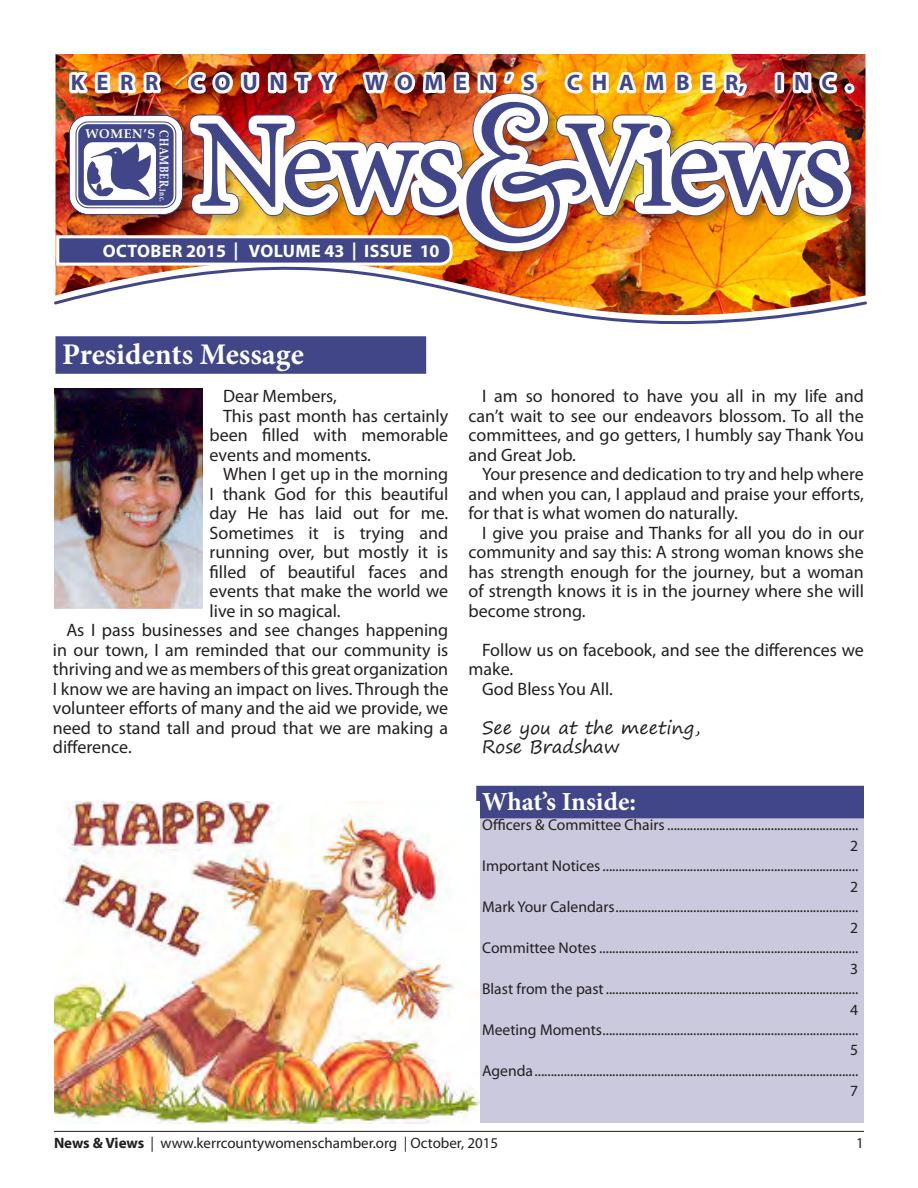
<style>
.page{position:relative;width:918px;height:1188px;background:#fff}
.page>*{position:absolute;margin:0;border:0;box-sizing:border-box;transform-origin:0 0}
.t1{font:187.35px "Rochester";color:#414688}
.t2{font:126.3px "Minion Pro";letter-spacing:-.03em;color:#414688}
.KCWC_Article_Header{font:700 30px "Minion Pro";color:#fff}
.KCWC_Article_Header-2{font:700 26.1px "Minion Pro";color:#fff}
.t3{font:700 22.5px "Myriad Pro";letter-spacing:.52em;color:#414688}
.KCWC_Body{font:18px/19.5px "Myriad Pro";color:#231f20;text-align:justify}
.KCWC_Body-2{font:18px "Segoe Print";color:#231f20}
.t4{font:700 18px "Myriad Pro";letter-spacing:.02em;color:#fff}
.What_s_Inside_Items{font:15.6px/20.4px "Myriad Pro";color:#231f20;text-align:right}
.t5{font:15px "Myriad Pro";color:#231f20}
.t6{font:700 12.6px "Book Antiqua";letter-spacing:.055em;color:#fff;scale:.79 1}
.t7{font:700 12.6px "Book Antiqua";letter-spacing:.055em;color:#fff}
.s1{font-size:8.25px}
.s2{font-weight:700}
</style>
<div class="page">
<hr style="left:54px;top:1131px;width:810px;height:1px;background:#231f20">
<img style="left:54px;top:389px;width:149px;height:220px">
<div style="left:476px;top:791px;width:388px;height:332px;background:#cbc9dd"></div>
<div style="left:476px;top:786px;width:388px;height:32px;background:#414688"></div>
<svg style="left:54px;top:195px;width:813px;height:179px"></svg>
<div style="left:845px;top:83px;width:10px;height:11px;border:6px solid #fff;border-radius:50%"></div>
<img style="left:55px;top:54px;width:797px;height:213px">
<img style="left:54px;top:801px;width:425px;height:322px">
<p class="t3" style="left:71px;top:68px;width:89px">KERR</p>
<p class="t3" style="left:190px;top:68px;width:146px">COUNTY</p>
<p class="t3" style="left:365px;top:68px;width:171px">WOMEN’S</p>
<p class="t3" style="left:567px;top:68px;width:179px">CHAMBER,</p>
<p class="t3" style="left:776px;top:68px;width:78px">INC.</p>
<p class="t2" style="left:196px;top:81px;width:652px">News Views</p>
<p class="t1" style="left:455px;top:50px;width:140px">&amp;</p>
<p class="t7" style="left:86px;top:125px;width:71px">WOMEN’S</p>
<p class="t6" style="left:173px;top:130px;width:92px;rotate:90deg">CHAMBER<span class="s1">,Inc.</span></p>
<p class="t4" style="left:103px;top:239px;width:338px">OCTOBER 2015 | VOLUME 43 | ISSUE 10</p>
<p class="KCWC_Article_Header" style="left:62px;top:333px;width:243px">Presidents Message</p>
<p class="KCWC_Body" style="left:223px;top:386px;width:115px">Dear Members,</p>
<p class="KCWC_Body" style="left:210px;top:406px;width:240px;text-indent:14px">This past month has certainly been filled with memorable events and moments.</p>
<p class="KCWC_Body" style="left:210px;top:464px;width:240px;text-indent:14px">When I get up in the morning I thank God for this beautiful day He has laid out for me.<br>Sometimes it is trying and running over, but mostly it is filled of beautiful faces and events that make the world we live in so magical.</p>
<p class="KCWC_Body" style="left:53px;top:620px;width:397px;text-indent:14px">As I pass businesses and see changes happening in our town, I am reminded that our community is thriving and we as members of this great organization I know we are having an impact on lives. Through the volunteer efforts of many and the aid we provide, we need to stand tall and proud that we are making a difference.</p>
<p class="KCWC_Body" style="left:469px;top:386px;width:397px;text-indent:14px">I am so honored to have you all in my life and can’t wait to see our endeavors blossom. To all the committees, and go getters, I humbly say Thank You and Great Job.</p>
<p class="KCWC_Body" style="left:469px;top:464px;width:397px;text-indent:14px">Your presence and dedication to try and help where and when you can, I applaud and praise your efforts, for that is what women do naturally.</p>
<p class="KCWC_Body" style="left:469px;top:523px;width:397px;text-indent:14px">I give you praise and Thanks for all you do in our community and say this: A strong woman knows she has strength enough for the journey, but a woman of strength knows it is in the journey where she will become strong.</p>
<p class="KCWC_Body" style="left:469px;top:640px;width:397px;text-indent:14px">Follow us on facebook, and see the differences we make.</p>
<p class="KCWC_Body" style="left:482px;top:679px;width:132px">God Bless You All.</p>
<p class="KCWC_Body-2" style="left:482px;top:711px;width:220px">See you at the meeting,</p>
<p class="KCWC_Body-2" style="left:482px;top:731px;width:139px">Rose Bradshaw</p>
<p class="KCWC_Article_Header-2" style="left:482px;top:783px;width:156px">What’s Inside:</p>
<p class="What_s_Inside_Items" style="left:482px;top:815px;width:378px">Officers &amp; Committee Chairs ...........................................................<br>2</p>
<p class="What_s_Inside_Items" style="left:482px;top:856px;width:378px">Important Notices...............................................................................<br>2</p>
<p class="What_s_Inside_Items" style="left:482px;top:897px;width:378px">Mark Your Calendars...........................................................................<br>2</p>
<p class="What_s_Inside_Items" style="left:482px;top:937px;width:378px">Committee Notes ................................................................................<br>3</p>
<p class="What_s_Inside_Items" style="left:482px;top:978px;width:378px">Blast from the past..............................................................................<br>4</p>
<p class="What_s_Inside_Items" style="left:482px;top:1019px;width:378px">Meeting Moments...............................................................................<br>5</p>
<p class="What_s_Inside_Items" style="left:482px;top:1060px;width:378px">Agenda....................................................................................................<br>7</p>
<p class="t5" style="left:54px;top:1134px;width:446px"><span class="s2">News &amp; Views</span> | www.kerrcountywomenschamber.org | October, 2015</p>
<p class="t5" style="left:856px;top:1134px;width:9px">1</p>
</div>
